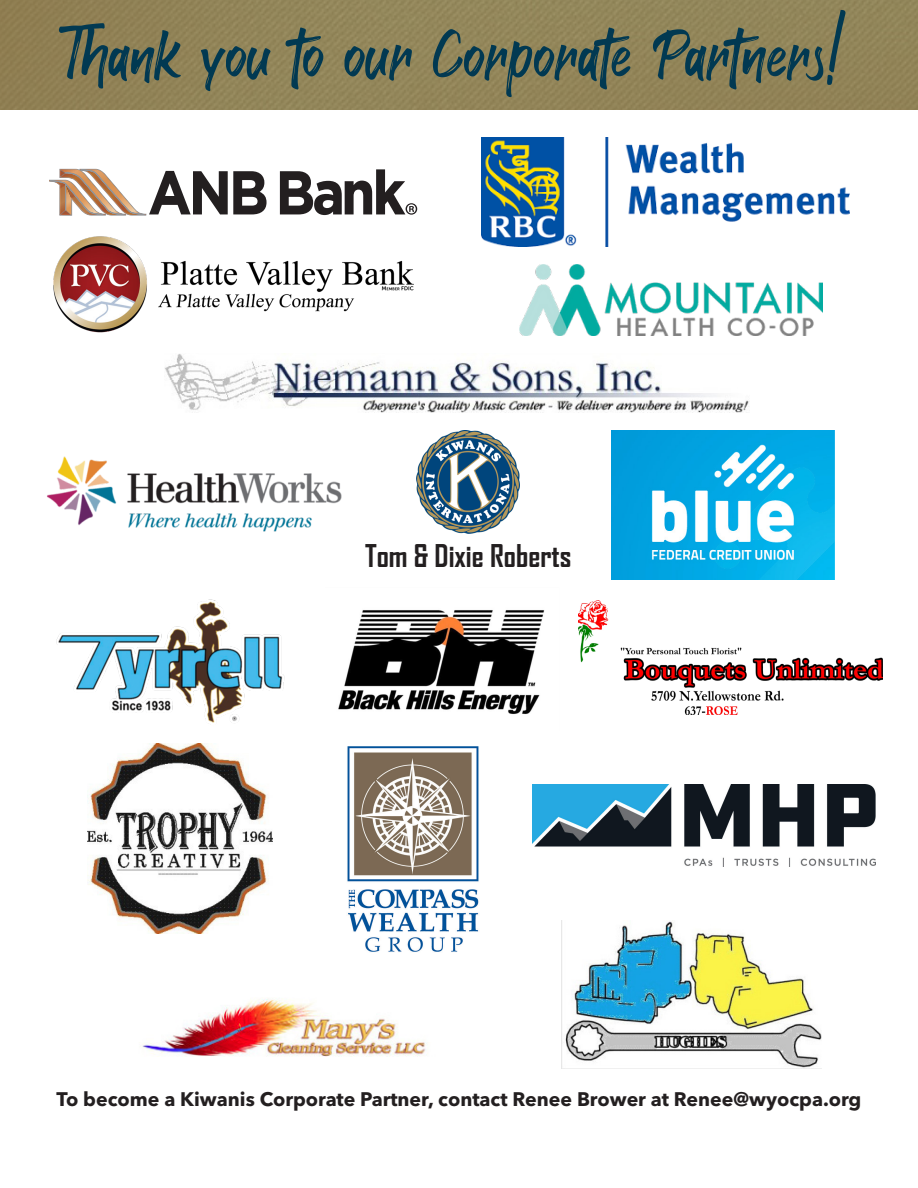
<style>
.page{position:relative;width:918px;height:1188px;background:#fff}
.page>*{position:absolute;margin:0;border:0;box-sizing:border-box;transform-origin:0 0}
.t1{font:61.5px "Red Rock";color:#013952}
.t2{font:700 30px "Agency FB";color:#231f20}
.t3{font:700 19.5px "Avenir Next LT Pro";color:#231f20}
</style>
<div class="page">
<div style="left:0;top:0;width:918px;height:110px;background:#918458"></div>
<svg style="left:280px;top:169px;width:137px;height:46px"></svg>
<svg style="left:49px;top:168px;width:218px;height:48px"></svg>
<img style="left:519px;top:265px;width:304px;height:71px">
<img style="left:165px;top:353px;width:584px;height:60px">
<img style="left:53px;top:236px;width:360px;height:97px">
<img style="left:481px;top:138px;width:368px;height:109px">
<img style="left:417px;top:430px;width:103px;height:103px">
<img style="left:47px;top:456px;width:295px;height:76px">
<img style="left:56px;top:599px;width:229px;height:124px">
<img style="left:611px;top:430px;width:224px;height:149px">
<img style="left:338px;top:610px;width:207px;height:104px">
<img style="left:578px;top:600px;width:304px;height:114px">
<img style="left:347px;top:746px;width:132px;height:206px">
<img style="left:88px;top:744px;width:185px;height:190px">
<img style="left:142px;top:999px;width:285px;height:58px">
<img style="left:561px;top:920px;width:261px;height:149px">
<img style="left:532px;top:784px;width:344px;height:82px">
<p class="t1" style="left:67px;top:10px;width:781px">Thank you to our Corporate Partners!</p>
<p class="t2" style="left:365px;top:538px;width:208px">Tom &amp; Dixie Roberts</p>
<p class="t3" style="left:57px;top:1087px;width:806px">To become a Kiwanis Corporate Partner, contact Renee Brower at Renee@wyocpa.org</p>
</div>
